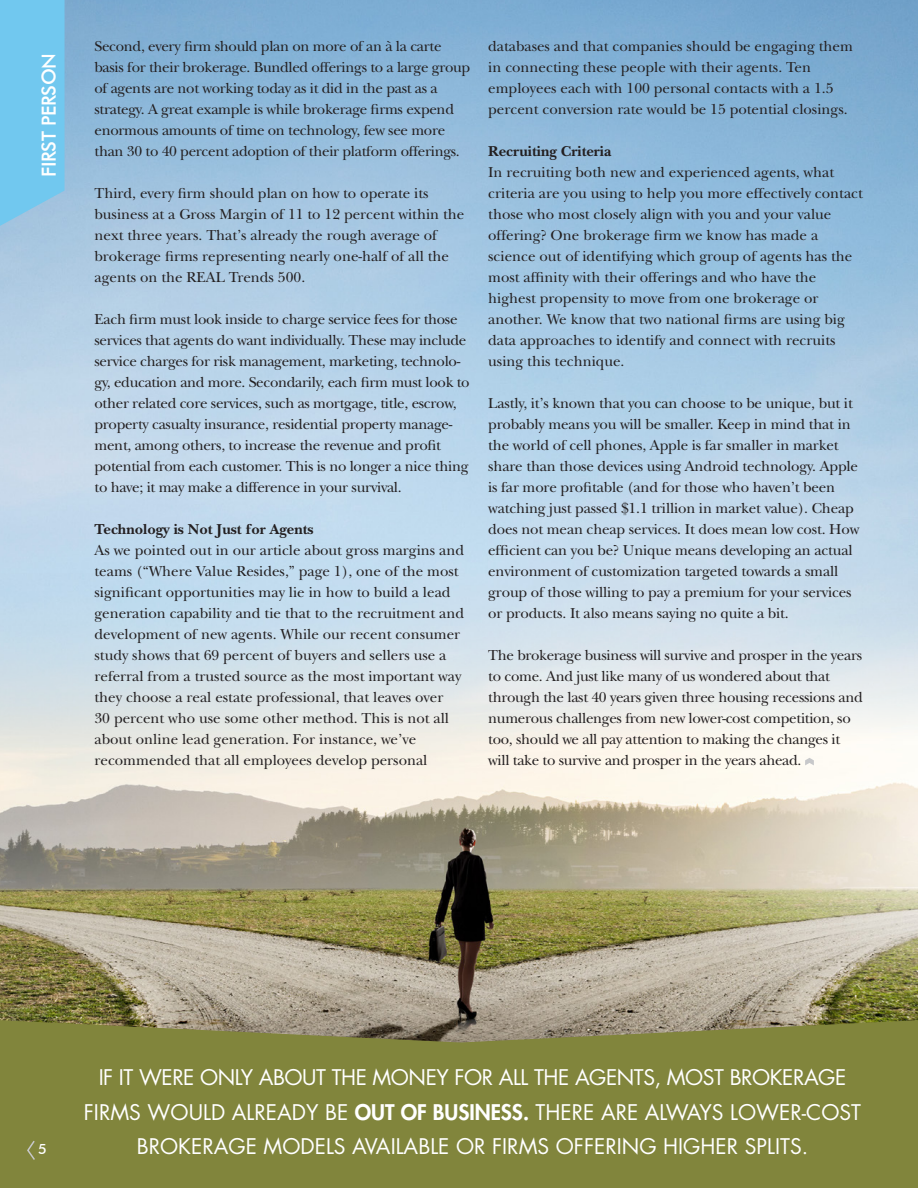
<style>
.page{position:relative;width:918px;height:1188px;background:#fff}
.page>*{position:absolute;margin:0;border:0;box-sizing:border-box;transform-origin:0 0}
.t1{font:21px/34.5px "Futura Std";color:#fff;text-align:center}
.t2{font:500 19.5px "Futura BT";letter-spacing:-.02em;color:#fff}
.t3{font:15px/21px "New Baskerville";letter-spacing:-.01em;color:#231f20}
.t4{font:700 15px "New Baskerville";color:#231f20}
.t5{font:500 14.25px "Futura BT";color:#fff}
.s1{font-weight:800}
</style>
<div class="page">
<img style="left:0;top:556px;width:918px;height:464px">
<div style="left:0;top:1020px;width:918px;height:168px;background:#81853c"></div>
<svg style="left:26px;top:1139px;width:10px;height:23px"></svg>
<svg style="left:805px;top:758px;width:9px;height:7px"></svg>
<svg style="left:0;top:0;width:65px;height:226px;background:#75c7ed"></svg>
<p class="t2" style="left:37px;top:177px;width:125px;rotate:-90deg">FIRST PERSON</p>
<p class="t3" style="left:94px;top:36px;width:377px">Second, every firm should plan on more of an à la carte basis for their brokerage. Bundled offerings to a large group of agents are not working today as it did in the past as a strategy. A great example is while brokerage firms expend enormous amounts of time on technology, few see more than 30 to 40 percent adoption of their platform offerings.</p>
<p class="t3" style="left:94px;top:183px;width:371px">Third, every firm should plan on how to operate its business at a Gross Margin of 11 to 12 percent within the next three years. That’s already the rough average of brokerage firms representing nearly one-half of all the agents on the REAL Trends 500.</p>
<p class="t3" style="left:94px;top:309px;width:377px">Each firm must look inside to charge service fees for those services that agents do want individually. These may include service charges for risk management, marketing, technolo&shy;gy, education and more. Secondarily, each firm must look to other related core services, such as mortgage, title, escrow, property casualty insurance, residential property manage&shy;ment, among others, to increase the revenue and profit potential from each customer. This is no longer a nice thing to have; it may make a difference in your survival.</p>
<p class="t4" style="left:94px;top:521px;width:221px">Technology is Not Just for Agents</p>
<p class="t3" style="left:94px;top:540px;width:371px">As we pointed out in our article about gross margins and teams (“Where Value Resides,” page 1), one of the most significant opportunities may lie in how to build a lead generation capability and tie that to the recruitment and development of new agents. While our recent consumer study shows that 69 percent of buyers and sellers use a referral from a trusted source as the most important way they choose a real estate professional, that leaves over<br>30 percent who use some other method. This is not all about online lead generation. For instance, we’ve recommended that all employees develop personal</p>
<p class="t3" style="left:488px;top:36px;width:366px">databases and that companies should be engaging them in connecting these people with their agents. Ten employees each with 100 personal contacts with a 1.5 percent conversion rate would be 15 potential closings.</p>
<p class="t4" style="left:488px;top:143px;width:125px">Recruiting Criteria</p>
<p class="t3" style="left:488px;top:162px;width:376px">In recruiting both new and experienced agents, what criteria are you using to help you more effectively contact those who most closely align with you and your value offering? One brokerage firm we know has made a science out of identifying which group of agents has the most affinity with their offerings and who have the highest propensity to move from one brokerage or another. We know that two national firms are using big data approaches to identify and connect with recruits using this technique.</p>
<p class="t3" style="left:488px;top:393px;width:373px">Lastly, it’s known that you can choose to be unique, but it probably means you will be smaller. Keep in mind that in the world of cell phones, Apple is far smaller in market share than those devices using Android technology. Apple is far more profitable (and for those who haven’t been watching just passed $1.1 trillion in market value). Cheap does not mean cheap services. It does mean low cost. How efficient can you be? Unique means developing an actual environment of customization targeted towards a small group of those willing to pay a premium for your services or products. It also means saying no quite a bit.</p>
<p class="t3" style="left:488px;top:645px;width:376px">The brokerage business will survive and prosper in the years to come. And just like many of us wondered about that through the last 40 years given three housing recessions and numerous challenges from new lower-cost competition, so too, should we all pay attention to making the changes it will take to survive and prosper in the years ahead.</p>
<p class="t5" style="left:38px;top:1140px;width:10px">5</p>
<p class="t1" style="left:84px;top:1061px;width:779px">IF IT WERE ONLY ABOUT THE MONEY FOR ALL THE AGENTS, MOST BROKERAGE<br>FIRMS WOULD ALREADY BE <span class="s1">OUT OF BUSINESS.</span> THERE ARE ALWAYS LOWER-COST<br>BROKERAGE MODELS AVAILABLE OR FIRMS OFFERING HIGHER SPLITS.</p>
</div>
